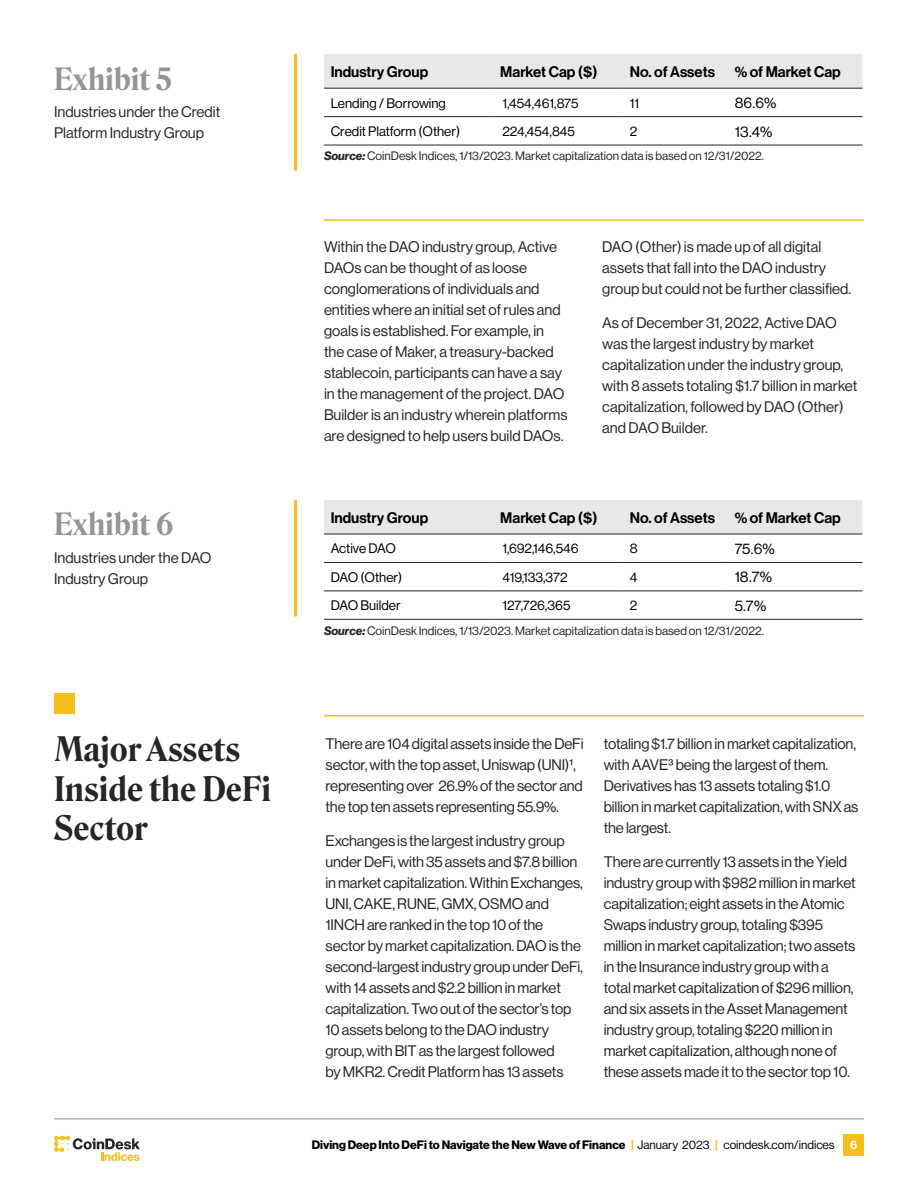
<style>
.page{position:relative;width:918px;height:1188px;background:#fff}
.page>*{position:absolute;margin:0;border:0;box-sizing:border-box;transform-origin:0 0}
.t1{font:700 33px/39.6px "Roslindale Deck Narrow";color:#262626}
.t2{font:700 30px "Roslindale Deck Narrow";color:#939598}
.t3{font:15px/21px "N Haas Grotesk DS Std 55 Rg";letter-spacing:-.01em;color:#262626}
.t4{font:15px "N Haas Grotesk DS Std 65 Md";color:#000}
.t5{font:15px "N Haas Grotesk DS Std 55 Rg";color:#000}
.t6{font:13.5px "N Haas Grotesk DS Std 55 Rg";color:#000}
.t7{font:12px "N Haas Grotesk DS Std 55 Rg";color:#262626}
.t8{font:12px "N Haas Grotesk DS Std 75 Bd";color:#000}
.t9{font:12px "N Haas Grotesk DS Std 65 Md";color:#fff}
.s1{font-family:"N Haas Grotesk DS Std 76 Bd It"}
.s2{font-family:"N Haas Grotesk DS Std 95 Blk";color:#f7bf1d}
.s3{font-family:"N Haas Grotesk DS Std 55 Rg"}
</style>
<div class="page">
<div style="left:843px;top:1134px;width:21px;height:21px;background:#f7bf1d"></div>
<svg style="left:54px;top:1136px;width:86px;height:25px"></svg>
<hr style="left:54px;top:1119px;width:810px;height:1px;background:#939598">
<hr style="left:324px;top:219px;width:540px;height:2px;background:#f7bf1d">
<hr style="left:294px;top:54px;width:3px;height:117px;background:#f7bf1d">
<div style="left:324px;top:54px;width:538px;height:34px;background:#e8e8e7"></div>
<hr style="left:324px;top:88px;width:170px;height:1px;background:#262626">
<hr style="left:494px;top:88px;width:129px;height:1px;background:#262626">
<hr style="left:623px;top:88px;width:105px;height:1px;background:#262626">
<hr style="left:728px;top:88px;width:134px;height:1px;background:#262626">
<hr style="left:324px;top:116px;width:170px;height:1px;background:#262626">
<hr style="left:494px;top:116px;width:129px;height:1px;background:#262626">
<hr style="left:623px;top:116px;width:105px;height:1px;background:#262626">
<hr style="left:728px;top:116px;width:134px;height:1px;background:#262626">
<hr style="left:324px;top:145px;width:170px;height:1px;background:#262626">
<hr style="left:494px;top:145px;width:129px;height:1px;background:#262626">
<hr style="left:623px;top:145px;width:105px;height:1px;background:#262626">
<hr style="left:728px;top:145px;width:134px;height:1px;background:#262626">
<hr style="left:294px;top:500px;width:3px;height:116px;background:#f7bf1d">
<div style="left:324px;top:500px;width:538px;height:34px;background:#e8e8e7"></div>
<hr style="left:324px;top:534px;width:170px;height:1px;background:#262626">
<hr style="left:494px;top:534px;width:129px;height:1px;background:#262626">
<hr style="left:623px;top:534px;width:105px;height:1px;background:#262626">
<hr style="left:728px;top:534px;width:134px;height:1px;background:#262626">
<hr style="left:324px;top:562px;width:170px;height:1px;background:#262626">
<hr style="left:494px;top:562px;width:129px;height:1px;background:#262626">
<hr style="left:623px;top:562px;width:105px;height:1px;background:#262626">
<hr style="left:728px;top:562px;width:134px;height:1px;background:#262626">
<hr style="left:324px;top:591px;width:170px;height:1px;background:#262626">
<hr style="left:494px;top:591px;width:129px;height:1px;background:#262626">
<hr style="left:623px;top:591px;width:105px;height:1px;background:#262626">
<hr style="left:728px;top:591px;width:134px;height:1px;background:#262626">
<hr style="left:324px;top:619px;width:170px;height:1px;background:#262626">
<hr style="left:494px;top:619px;width:129px;height:1px;background:#262626">
<hr style="left:623px;top:619px;width:105px;height:1px;background:#262626">
<hr style="left:728px;top:619px;width:134px;height:1px;background:#262626">
<hr style="left:324px;top:715px;width:540px;height:1px;background:#f7bf1d">
<div style="left:54px;top:694px;width:21px;height:20px;background:#f7bf1d"></div>
<h2 class="t2" style="left:54px;top:53px;width:119px">Exhibit 5</h2>
<p class="t3" style="left:54px;top:102px;width:168px">Industries under the Credit<br>Platform Industry Group</p>
<h2 class="t2" style="left:54px;top:499px;width:121px">Exhibit 6</h2>
<p class="t3" style="left:54px;top:547px;width:159px">Industries under the DAO<br>Industry Group</p>
<p class="t4" style="left:331px;top:63px;width:99px">Industry Group</p>
<p class="t4" style="left:500px;top:63px;width:99px">Market Cap ($)</p>
<p class="t4" style="left:630px;top:63px;width:87px">No. of Assets</p>
<p class="t4" style="left:735px;top:63px;width:108px">% of Market Cap</p>
<p class="t6" style="left:331px;top:95px;width:117px">Lending / Borrowing</p>
<p class="t6" style="left:502px;top:95px;width:78px">1,454,461,875</p>
<p class="t6" style="left:630px;top:95px;width:11px">11</p>
<p class="t5" style="left:735px;top:94px;width:43px">86.6%</p>
<p class="t6" style="left:331px;top:124px;width:131px">Credit Platform (Other)</p>
<p class="t6" style="left:502px;top:124px;width:74px">224,454,845</p>
<p class="t6" style="left:630px;top:124px;width:9px">2</p>
<p class="t5" style="left:735px;top:123px;width:39px">13.4%</p>
<p class="t7" style="left:324px;top:149px;width:441px"><span class="s1">Source:</span> CoinDesk Indices, 1/13/2023. Market capitalization data is based on 12/31/2022.</p>
<p class="t3" style="left:324px;top:236px;width:245px">Within the DAO industry group, Active DAOs can be thought of as loose conglomerations of individuals and entities where an initial set of rules and goals is established. For example, in the case of Maker, a treasury-backed stablecoin, participants can have a say in the management of the project. DAO Builder is an industry wherein platforms are designed to help users build DAOs.</p>
<p class="t3" style="left:602px;top:236px;width:251px">DAO (Other) is made up of all digital assets that fall into the DAO industry group but could not be further classified.</p>
<p class="t3" style="left:602px;top:312px;width:257px">As of December 31, 2022, Active DAO was the largest industry by market capitalization under the industry group, with 8 assets totaling $1.7 billion in market capitalization, followed by DAO (Other) and DAO Builder.</p>
<p class="t4" style="left:331px;top:509px;width:99px">Industry Group</p>
<p class="t4" style="left:500px;top:509px;width:99px">Market Cap ($)</p>
<p class="t4" style="left:630px;top:509px;width:87px">No. of Assets</p>
<p class="t4" style="left:735px;top:509px;width:108px">% of Market Cap</p>
<p class="t6" style="left:331px;top:541px;width:67px">Active DAO</p>
<p class="t6" style="left:502px;top:541px;width:78px">1,692,146,546</p>
<p class="t6" style="left:630px;top:541px;width:9px">8</p>
<p class="t5" style="left:735px;top:540px;width:42px">75.6%</p>
<p class="t6" style="left:331px;top:570px;width:73px">DAO (Other)</p>
<p class="t6" style="left:502px;top:570px;width:67px">419,133,372</p>
<p class="t6" style="left:630px;top:570px;width:9px">4</p>
<p class="t5" style="left:735px;top:569px;width:39px">18.7%</p>
<p class="t6" style="left:331px;top:598px;width:71px">DAO Builder</p>
<p class="t6" style="left:502px;top:598px;width:70px">127,726,365</p>
<p class="t6" style="left:630px;top:598px;width:9px">2</p>
<p class="t5" style="left:735px;top:597px;width:33px">5.7%</p>
<p class="t7" style="left:324px;top:624px;width:441px"><span class="s1">Source:</span> CoinDesk Indices, 1/13/2023. Market capitalization data is based on 12/31/2022.</p>
<h1 class="t1" style="left:54px;top:728px;width:219px">Major Assets<br>Inside the DeFi<br>Sector</h1>
<p class="t3" style="left:326px;top:733px;width:260px">There are 104 digital assets inside the DeFi sector, with the top asset, Uniswap (UNI)1, representing over 26.9% of the sector and the top ten assets representing 55.9%.</p>
<p class="t3" style="left:326px;top:831px;width:259px">Exchanges is the largest industry group under DeFi, with 35 assets and $7.8 billion in market capitalization. Within Exchanges, UNI, CAKE, RUNE, GMX, OSMO and 1INCH are ranked in the top 10 of the sector by market capitalization. DAO is the second-largest industry group under DeFi, with 14 assets and $2.2 billion in market capitalization. Two out of the sector’s top 10 assets belong to the DAO industry group, with BIT as the largest followed<br>by MKR2. Credit Platform has 13 assets</p>
<p class="t3" style="left:604px;top:733px;width:256px">totaling $1.7 billion in market capitalization, with AAVE3 being the largest of them.<br>Derivatives has 13 assets totaling $1.0 billion in market capitalization, with SNX as the largest.</p>
<p class="t3" style="left:604px;top:852px;width:253px">There are currently 13 assets in the Yield industry group with $982 million in market capitalization; eight assets in the Atomic Swaps industry group, totaling $395 million in market capitalization; two assets in the Insurance industry group with a total market capitalization of $296 million, and six assets in the Asset Management industry group, totaling $220 million in market capitalization, although none of these assets made it to the sector top 10.</p>
<p class="t8" style="left:312px;top:1138px;width:524px">Diving Deep Into DeFi to Navigate the New Wave of Finance <span class="s2">|</span> <span class="s3">January 2023</span> <span class="s2">|</span> <span class="s3">coindesk.com/indices</span></p>
<p class="t9" style="left:850px;top:1138px;width:9px">6</p>
</div>
